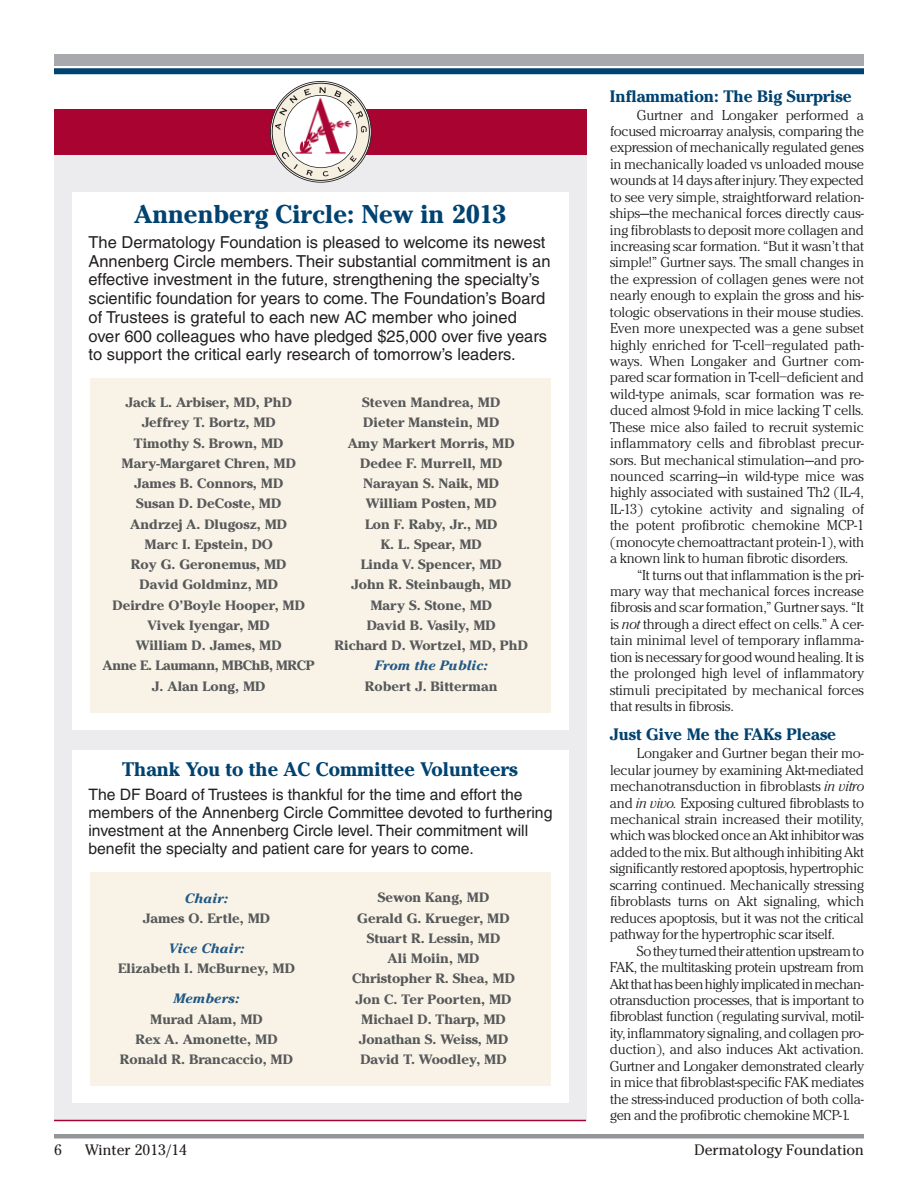
<style>
.page{position:relative;width:918px;height:1188px;background:#fff}
.page>*{position:absolute;margin:0;border:0;box-sizing:border-box;transform-origin:0 0}
.t1{font:700 25.5px "Cheltenham";color:#004270}
.t2{font:700 19.5px "Cheltenham";color:#004270}
.t3{font:16.5px/18.8px "Helvetica";color:#231f20}
.t4{font:700 16.5px "Cheltenham";color:#004270}
.t5{font:15.75px/18px "Helvetica";color:#231f20}
.t6{font:15px/16.5px "L Cheltenham";letter-spacing:-.01em;color:#231f20;text-align:justify}
.t7{font:15px "Cheltenham";color:#231f20}
.t8{font:700 13.5px/20.2px "Cheltenham";color:#57585a;text-align:center;scale:1.05 1}
.t9{font:italic 700 13.5px "Cheltenham";color:#215885;scale:1.05 1}
.s1{font-family:"L Cheltenham Itlic"}
</style>
<div class="page">
<div style="left:54px;top:54px;width:810px;height:12px;background:#a8a9ad"></div>
<div style="left:54px;top:68px;width:810px;height:6px;background:#004270"></div>
<hr style="left:54px;top:1134px;width:810px;height:4px;background:#939598">
<div style="left:54px;top:115px;width:532px;height:1005px;background:#ececee"></div>
<div style="left:54px;top:110px;width:532px;height:45px;background:#a90332"></div>
<svg style="left:272px;top:83px;width:98px;height:98px"></svg>
<img style="left:284px;top:95px;width:73px;height:73px;border-radius:50%">
<div style="left:284px;top:95px;width:74px;height:73px;border:1px solid #231f20;border-radius:50%"></div>
<div style="left:72px;top:193px;width:496px;height:537px;background:#fff"></div>
<div style="left:72px;top:750px;width:496px;height:352px;background:#fff"></div>
<div style="left:90px;top:378px;width:460px;height:335px;background:#f8f3e6"></div>
<div style="left:90px;top:872px;width:460px;height:213px;background:#f8f3e6"></div>
<hr style="left:54px;top:1120px;width:532px;height:1px;background:#a90332">
<h1 class="t1" style="left:134px;top:199px;width:373px">Annenberg Circle: New in 2013</h1>
<p class="t3" style="left:88px;top:234px;width:464px">The Dermatology Foundation is pleased to welcome its newest Annenberg Circle members. Their substantial commitment is an effective investment in the future, strengthening the specialty’s scientific foundation for years to come. The Foundation’s Board of Trustees is grateful to each new AC member who joined over 600 colleagues who have pledged $25,000 over five years to support the critical early research of tomorrow’s leaders.</p>
<p class="t8" style="left:103px;top:392px;width:204px">Jack L. Arbiser, MD, PhD<br>Jeffrey T. Bortz, MD<br>Timothy S. Brown, MD<br>Mary-Margaret Chren, MD<br>James B. Connors, MD<br>Susan D. DeCoste, MD<br>Andrzej A. Dlugosz, MD<br>Marc I. Epstein, DO<br>Roy G. Geronemus, MD<br>David Goldminz, MD<br>Deirdre O’Boyle Hooper, MD<br>Vivek Iyengar, MD<br>William D. James, MD<br>Anne E. Laumann, MBChB, MRCP<br>J. Alan Long, MD</p>
<p class="t8" style="left:335px;top:392px;width:186px">Steven Mandrea, MD<br>Dieter Manstein, MD<br>Amy Markert Morris, MD<br>Dedee F. Murrell, MD<br>Narayan S. Naik, MD<br>William Posten, MD<br>Lon F. Raby, Jr., MD<br>K. L. Spear, MD<br>Linda V. Spencer, MD<br>John R. Steinbaugh, MD<br>Mary S. Stone, MD<br>David B. Vasily, MD<br>Richard D. Wortzel, MD, PhD</p>
<p class="t9" style="left:375px;top:658px;width:109px">From the Public:</p>
<p class="t8" style="left:365px;top:676px;width:128px">Robert J. Bitterman</p>
<h2 class="t2" style="left:122px;top:758px;width:397px">Thank You to the AC Committee Volunteers</h2>
<p class="t5" style="left:88px;top:787px;width:465px">The DF Board of Trustees is thankful for the time and effort the members of the Annenberg Circle Committee devoted to furthering investment at the Annenberg Circle level. Their commitment will benefit the specialty and patient care for years to come.</p>
<p class="t9" style="left:185px;top:890px;width:42px">Chair:</p>
<p class="t8" style="left:143px;top:908px;width:123px">James O. Ertle, MD</p>
<p class="t9" style="left:169px;top:941px;width:74px">Vice Chair:</p>
<p class="t8" style="left:118px;top:959px;width:170px">Elizabeth I. McBurney, MD</p>
<p class="t9" style="left:174px;top:991px;width:64px">Members:</p>
<p class="t8" style="left:120px;top:1009px;width:166px">Murad Alam, MD<br>Rex A. Amonette, MD<br>Ronald R. Brancaccio, MD</p>
<p class="t8" style="left:352px;top:888px;width:157px">Sewon Kang, MD<br>Gerald G. Krueger, MD<br>Stuart R. Lessin, MD<br>Ali Moiin, MD<br>Christopher R. Shea, MD<br>Jon C. Ter Poorten, MD<br>Michael D. Tharp, MD<br>Jonathan S. Weiss, MD<br>David T. Woodley, MD</p>
<p class="t4" style="left:610px;top:86px;width:243px">Inflammation: The Big Surprise</p>
<p class="t6" style="left:610px;top:106px;width:256px;text-indent:27px">Gurtner and Longaker performed a focused microarray analysis, comparing the expression of mechanically regulated genes in mechanically loaded vs unloaded mouse wounds at 14 days after injury. They expected to see very simple, straightforward relation&shy;ships—the mechanical forces directly caus&shy;ing fibroblasts to deposit more collagen and increasing scar formation. “But it wasn’t that simple!” Gurtner says. The small changes in the expression of collagen genes were not nearly enough to explain the gross and his&shy;tologic observations in their mouse studies.<br>Even more unexpected was a gene subset highly enriched for T-cell–regulated path&shy;ways. When Longaker and Gurtner com&shy;pared scar formation in T-cell–deficient and wild-type animals, scar formation was re&shy;duced almost 9-fold in mice lacking T cells.<br>These mice also failed to recruit systemic inflammatory cells and fibroblast precur&shy;sors. But mechanical stimulation—and pro&shy;nounced scarring—in wild-type mice was highly associated with sustained Th2 (IL-4, IL-13) cytokine activity and signaling of the potent profibrotic chemokine MCP-1 (monocyte chemoattractant protein-1), with a known link to human fibrotic disorders.</p>
<p class="t6" style="left:610px;top:566px;width:256px;text-indent:27px">“It turns out that inflammation is the pri&shy;mary way that mechanical forces increase fibrosis and scar formation,” Gurtner says. “It is <span class="s1">not</span> through a direct effect on cells.” A cer&shy;tain minimal level of temporary inflamma&shy;tion is necessary for goodwound healing. It is the prolonged high level of inflammatory stimuli precipitated by mechanical forces that results in fibrosis.</p>
<p class="t4" style="left:610px;top:725px;width:228px">Just Give Me the FAKs Please</p>
<p class="t6" style="left:610px;top:745px;width:256px;text-indent:27px">Longaker and Gurtner began their mo&shy;lecular journey by examining Akt-mediated mechanotransduction in fibroblasts <span class="s1">in vitro </span>and <span class="s1">in vivo.</span> Exposing cultured fibroblasts to mechanical strain increased their motility, whichwasblockedonce anAktinhibitorwas addedto themix.But although inhibitingAkt significantly restoredapoptosis, hypertrophic scarring continued. Mechanically stressing fibroblasts turns on Akt signaling, which reduces apoptosis, but it was not the critical pathway for the hypertrophic scar itself.</p>
<p class="t6" style="left:610px;top:942px;width:256px;text-indent:27px">Sothey turnedtheirattentionupstreamto FAK, the multitasking protein upstream from Aktthathasbeenhighlyimplicatedinmechan&shy;otransduction processes, that is important to fibroblast function (regulating survival, motil&shy;ity,inflammatory signaling, and collagen pro&shy;duction), and also induces Akt activation.<br>Gurtner and Longaker demonstrated clearly in mice that fibroblast-specific FAK mediates the stress-induced production of both colla&shy;gen and the profibrotic chemokine MCP-1.</p>
<p class="t7" style="left:54px;top:1141px;width:9px">6</p>
<p class="t7" style="left:85px;top:1141px;width:103px">Winter 2013/14</p>
<p class="t7" style="left:695px;top:1141px;width:171px">Dermatology Foundation</p>
</div>
